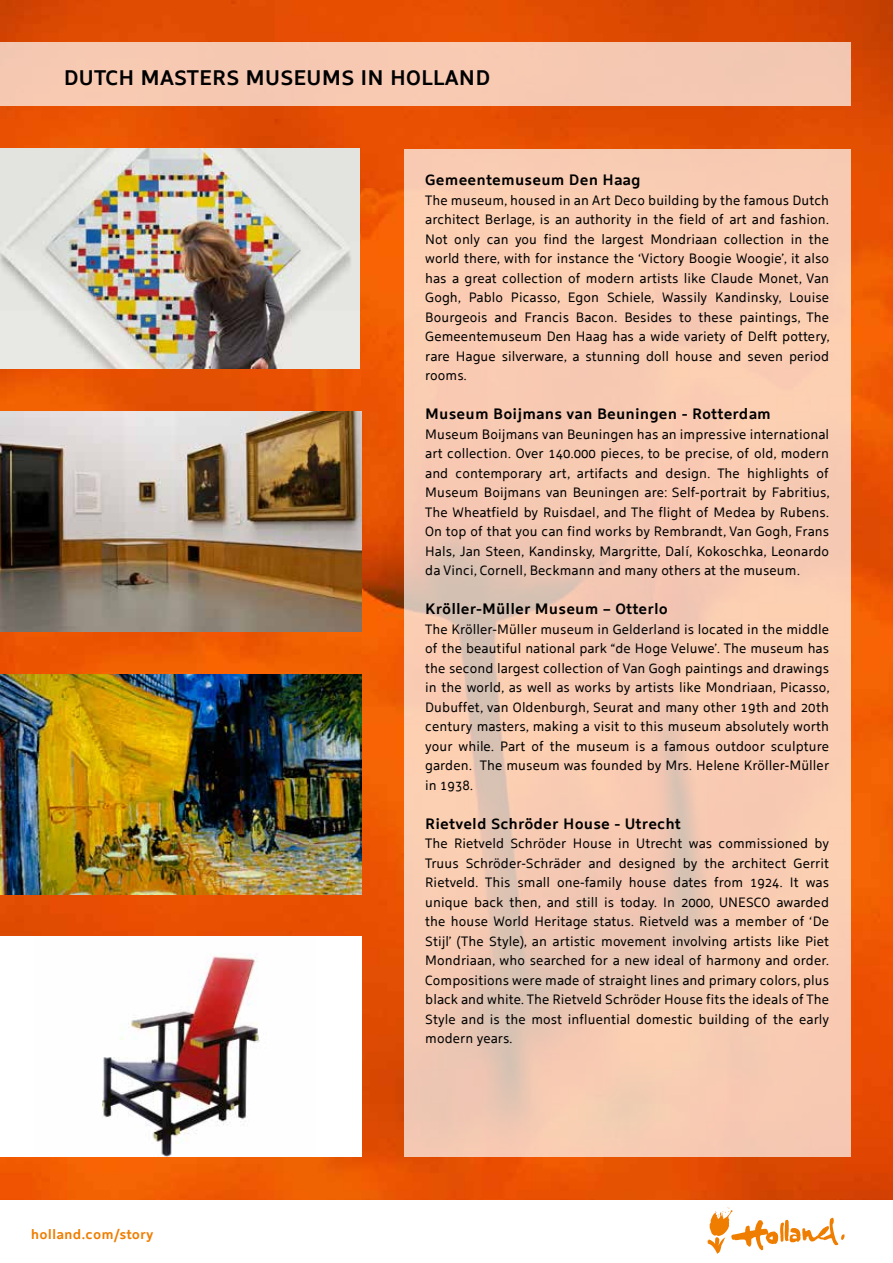
<style>
.page{position:relative;width:893px;height:1263px;background:#fff}
.page>*{position:absolute;margin:0;border:0;box-sizing:border-box;transform-origin:0 0}
.t1{font:700 21px "Holland Sans";color:#000}
.t2{font:700 15px "Holland Sans";color:#000}
.t3{font:13.5px/19.5px "Holland Sans";color:#000;text-align:justify}
.t4{font:700 13.5px "Holland Sans";color:#ef7d00}
</style>
<div class="page">
<img style="left:0;top:0;width:893px;height:1199px">
<svg style="left:404px;top:149px;width:446px;height:1008px;background:#f4c9b2"></svg>
<div style="left:0;top:43px;width:850px;height:63px;background:#f6c8b2"></div>
<img style="left:0;top:149px;width:360px;height:220px">
<img style="left:0;top:411px;width:361px;height:220px">
<img style="left:0;top:674px;width:361px;height:220px">
<div style="left:0;top:936px;width:361px;height:221px;background:#fff"></div>
<img style="left:102px;top:954px;width:158px;height:203px">
<svg style="left:706px;top:1207px;width:139px;height:47px"></svg>
<h1 class="t1" style="left:64px;top:61px;width:428px">DUTCH MASTERS MUSEUMS IN HOLLAND</h1>
<p class="t4" style="left:31px;top:1223px;width:124px">holland.com/story</p>
<p class="t2" style="left:425px;top:168px;width:217px">Gemeentemuseum Den Haag</p>
<p class="t3" style="left:425px;top:189px;width:406px">The museum, housed in an Art Deco building by the famous Dutch architect Berlage, is an authority in the field of art and fashion.<br>Not only can you find the largest Mondriaan collection in the world there, with for instance the ‘Victory Boogie Woogie’, it also has a great collection of modern artists like Claude Monet, Van Gogh, Pablo Picasso, Egon Schiele, Wassily Kandinsky, Louise Bourgeois and Francis Bacon. Besides to these paintings, The Gemeentemuseum Den Haag has a wide variety of Delft pottery, rare Hague silverware, a stunning doll house and seven period rooms.</p>
<p class="t2" style="left:425px;top:402px;width:347px">Museum Boijmans van Beuningen - Rotterdam</p>
<p class="t3" style="left:425px;top:423px;width:406px">Museum Boijmans van Beuningen has an impressive international art collection. Over 140.000 pieces, to be precise, of old, modern and contemporary art, artifacts and design. The highlights of Museum Boijmans van Beuningen are: Self-portrait by Fabritius, The Wheatfield by Ruisdael, and The flight of Medea by Rubens.<br>On top of that you can find works by Rembrandt, Van Gogh, Frans Hals, Jan Steen, Kandinsky, Margritte, Dalí, Kokoschka, Leonardo da Vinci, Cornell, Beckmann and many others at the museum.</p>
<p class="t2" style="left:425px;top:597px;width:244px">Kröller-Müller Museum – Otterlo</p>
<p class="t3" style="left:425px;top:618px;width:406px">The Kröller-Müller museum in Gelderland is located in the middle of the beautiful national park “de Hoge Veluwe’. The museum has the second largest collection of Van Gogh paintings and drawings in the world, as well as works by artists like Mondriaan, Picasso, Dubuffet, van Oldenburgh, Seurat and many other 19th and 20th century masters, making a visit to this museum absolutely worth your while. Part of the museum is a famous outdoor sculpture garden. The museum was founded by Mrs. Helene Kröller-Müller in 1938.</p>
<p class="t2" style="left:425px;top:811px;width:257px">Rietveld Schröder House - Utrecht</p>
<p class="t3" style="left:425px;top:832px;width:405px">The Rietveld Schröder House in Utrecht was commissioned by Truus Schröder-Schräder and designed by the architect Gerrit Rietveld. This small one-family house dates from 1924. It was unique back then, and still is today. In 2000, UNESCO awarded the house World Heritage status. Rietveld was a member of ‘De Stijl’ (The Style), an artistic movement involving artists like Piet Mondriaan, who searched for a new ideal of harmony and order.<br>Compositions were made of straight lines and primary colors, plus black and white. The Rietveld Schröder House fits the ideals of The Style and is the most influential domestic building of the early modern years.</p>
</div>
